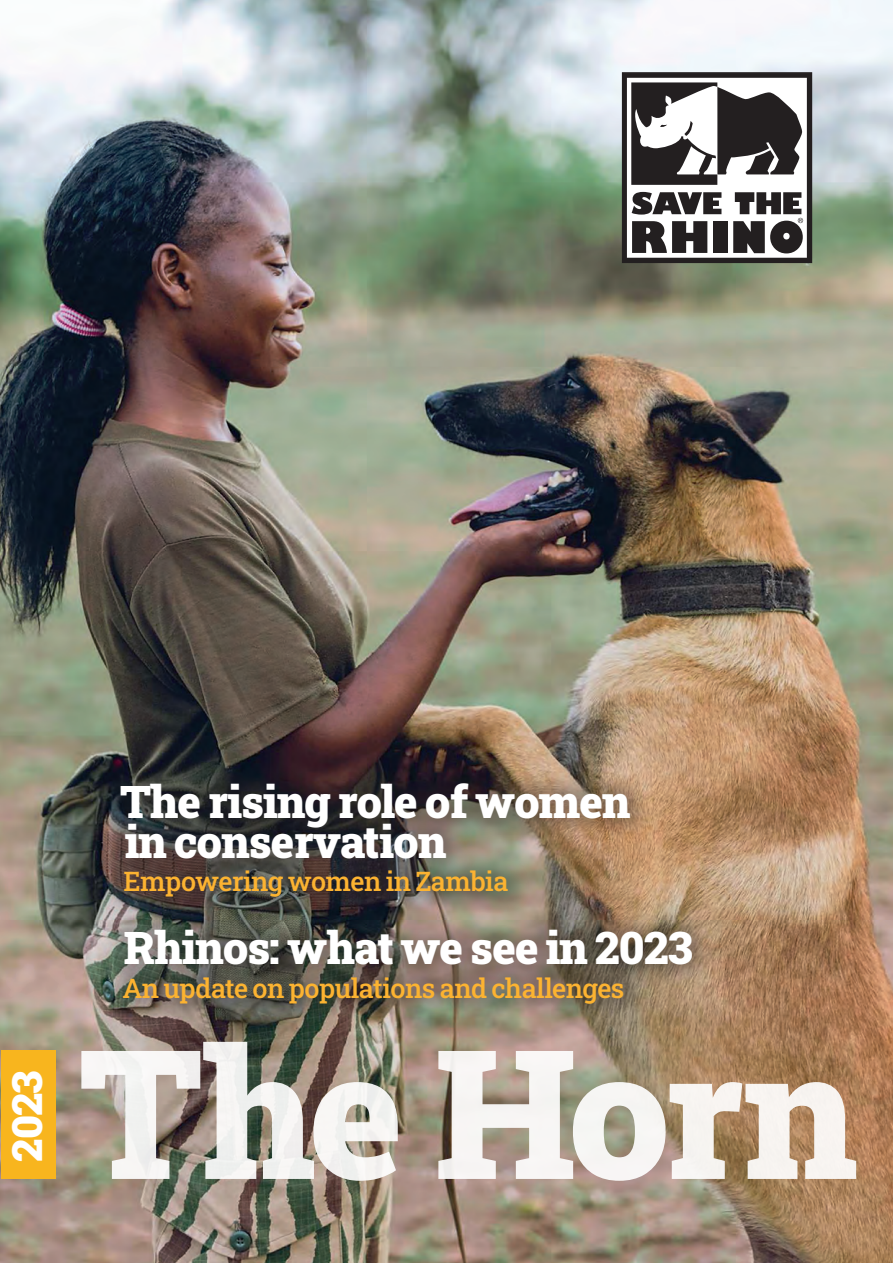
<style>
.page{position:relative;width:893px;height:1263px;background:#fff}
.page>*{position:absolute;margin:0;border:0;box-sizing:border-box;transform-origin:0 0}
.t1{font:900 180px "Roboto Slab";letter-spacing:-.04em;color:#fff}
._1__Sub_1{font:900 45px/40.5px "Roboto Slab";letter-spacing:-.02em;color:#fff}
.t2{font:900 41.85px "Roboto Slab";color:#fff}
._1__Sub_1-2{font:500 27px "Roboto Slab";letter-spacing:-.02em;color:#fcb331}
</style>
<div class="page">
<img style="left:0;top:0;width:893px;height:1263px">
<svg style="left:625px;top:75px;width:184px;height:185px"></svg>
<div style="left:622px;top:72px;width:190px;height:191px;border:2px solid #231f20"></div>
<div style="left:98px;top:760px;width:616px;height:265px;background:#231f20;opacity:.36"></div>
<div style="left:1px;top:1051px;width:55px;height:128px;background:#f8b51e"></div>
<img style="left:0;top:0;width:1px;height:370px">
<h3 class="t2" style="left:-2px;top:1161px;width:92px;rotate:-90deg">2023</h3>
<p class="_1__Sub_1" style="left:120px;top:780px;width:511px">The rising role of women in conservation</p>
<p class="_1__Sub_1-2" style="left:124px;top:863px;width:386px">Empowering women in Zambia</p>
<p class="_1__Sub_1" style="left:124px;top:926px;width:570px">Rhinos: what we see in 2023</p>
<p class="_1__Sub_1-2" style="left:123px;top:969px;width:503px">An update on populations and challenges</p>
<h1 class="t1" style="left:80px;top:990px;width:778px">The Horn</h1>
</div>
